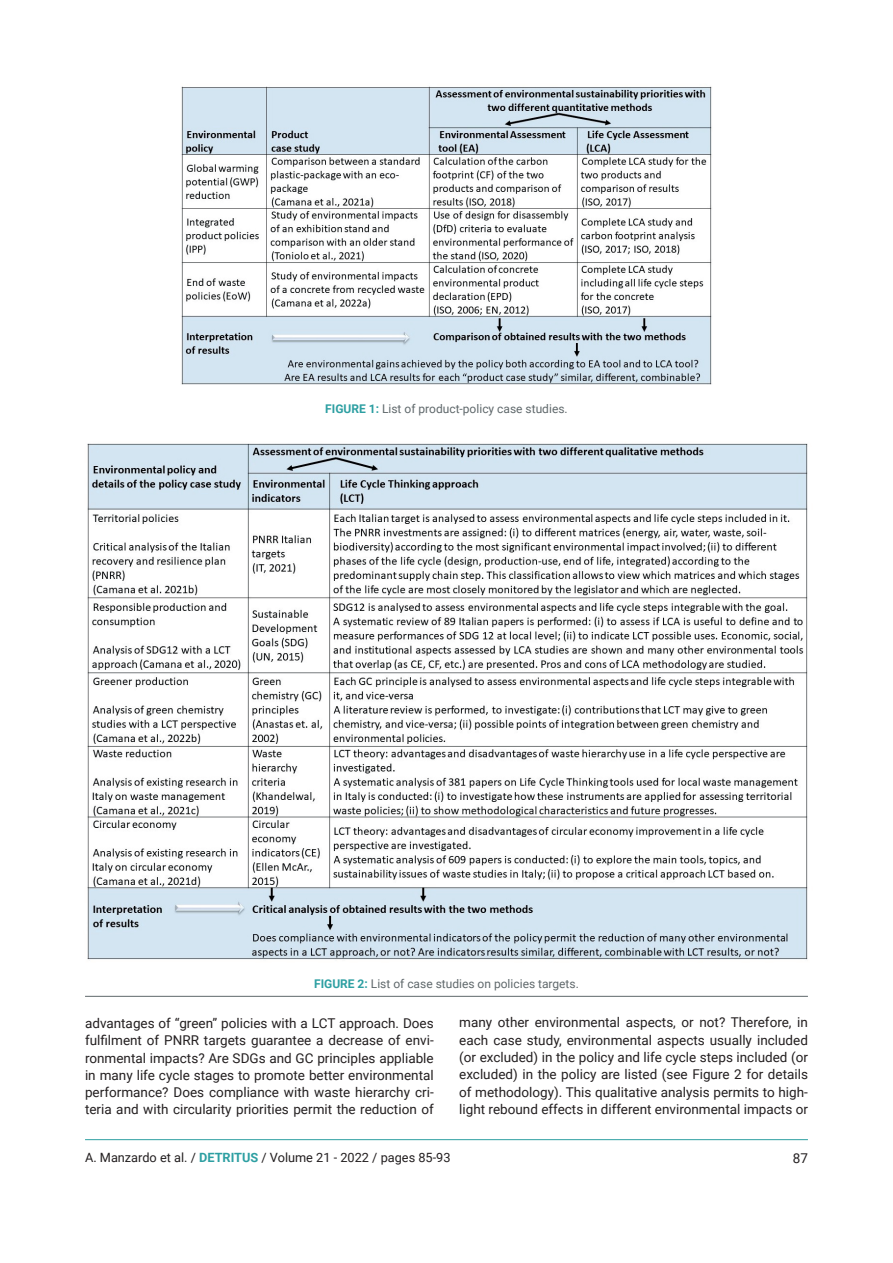
<style>
.page{position:relative;width:893px;height:1263px;background:#fff}
.page>*{position:absolute;margin:0;border:0;box-sizing:border-box;transform-origin:0 0}
.t1{font:13.5px/17.2px "Roboto";color:#231f20;text-align:justify}
.t2{font:12.75px "Roboto";color:#231f20}
.t3{font:12px "Roboto";color:#5f686b}
.s1{font-weight:700;color:#2d9fa2}
</style>
<div class="page">
<hr style="left:85px;top:1139px;width:723px;height:1px;background:#2d9fa2">
<img style="left:181px;top:86px;width:531px;height:299px">
<hr style="left:85px;top:996px;width:723px;height:1px;background:#5f686b">
<img style="left:87px;top:443px;width:721px;height:517px">
<p class="t3" style="left:325px;top:401px;width:244px"><span class="s1">FIGURE 1:</span> List of product-policy case studies.</p>
<p class="t3" style="left:314px;top:975px;width:266px"><span class="s1">FIGURE 2:</span> List of case studies on policies targets.</p>
<p class="t1" style="left:85px;top:1014px;width:350px">advantages of “green” policies with a LCT approach. Does fulfilment of PNRR targets guarantee a decrease of envi&shy;ronmental impacts? Are SDGs and GC principles appliable in many life cycle stages to promote better environmental performance? Does compliance with waste hierarchy cri&shy;teria and with circularity priorities permit the reduction of</p>
<p class="t1" style="left:459px;top:1013px;width:350px">many other environmental aspects, or not? Therefore, in each case study, environmental aspects usually included (or excluded) in the policy and life cycle steps included (or excluded) in the policy are listed (see Figure 2 for details of methodology). This qualitative analysis permits to high&shy;light rebound effects in different environmental impacts or</p>
<p class="t2" style="left:85px;top:1148px;width:367px">A. Manzardo et al. / <span class="s1">DETRITUS</span> / Volume 21 - 2022 / pages 85-93</p>
<p class="t1" style="left:793px;top:1148px;width:17px">87</p>
</div>
